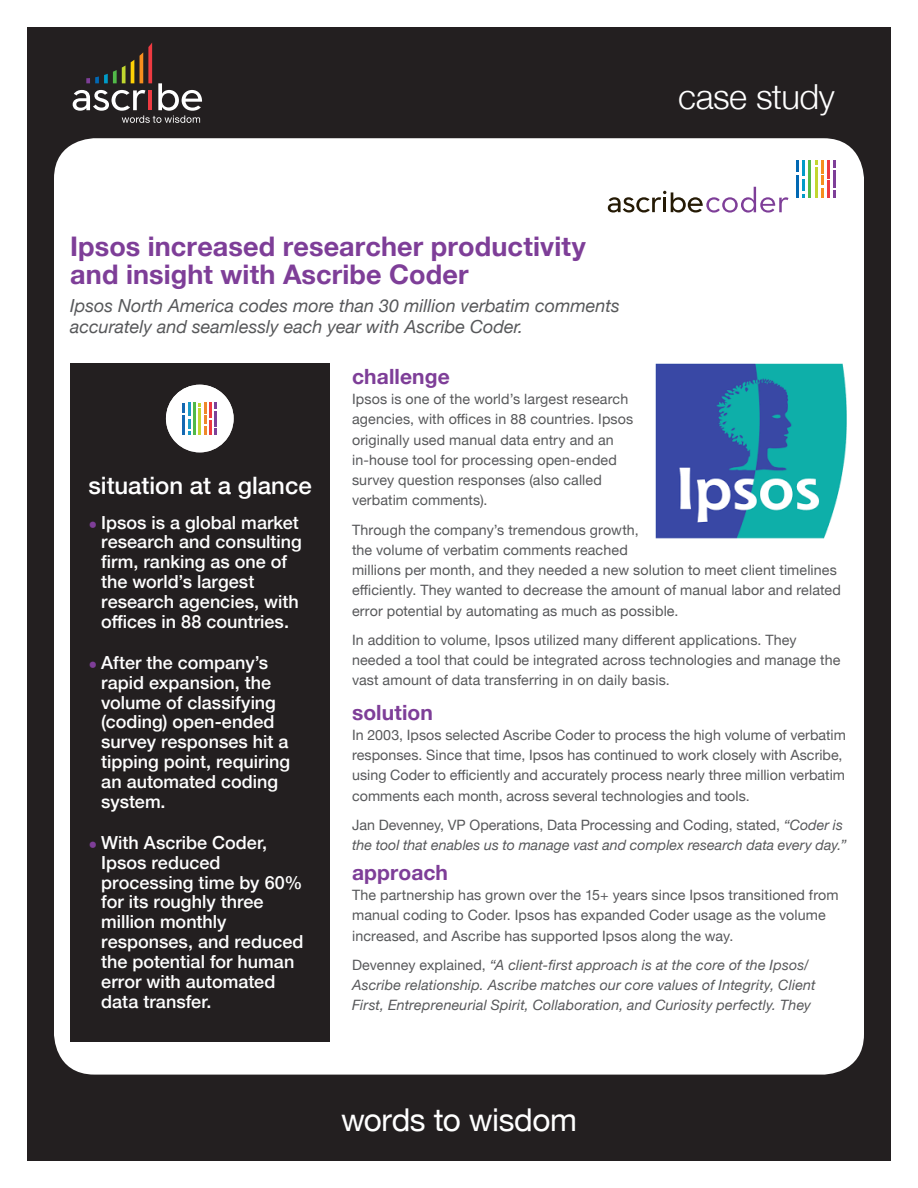
<style>
.page{position:relative;width:918px;height:1188px;background:#fff}
.page>*{position:absolute;margin:0;border:0;box-sizing:border-box;transform-origin:0 0}
.t1{font:300 34.5px "Helvetica Neue";letter-spacing:-.015em;color:#fff}
.t2{font:31.5px "Helvetica Neue";letter-spacing:-.015em;color:#fff}
.t3{font:700 27px/28.5px "Helvetica Neue";letter-spacing:.005em;color:#7e3e98}
.side_bar_header{font:500 24px "Helvetica Neue";color:#fff}
.header_body{font:700 21px "Helvetica Neue";letter-spacing:.005em;color:#7e3e98}
.t4{font:500 18px/19.8px "Helvetica Neue";color:#fff}
.t5{font:italic 18px/21.6px "Helvetica Neue";color:#57585a}
.body{font:14.25px/20.2px "Helvetica Neue";letter-spacing:.01em;color:#57585a}
.body-2{font:italic 14.25px/20.2px "Helvetica Neue";letter-spacing:.01em;color:#57585a}
.header_body-2{font:italic 14.25px/20.2px "Helvetica Neue";color:#57585a}
.s1{font-style:normal}
.s2{font-weight:700;font-size:28.5px;color:#7e3e98}
</style>
<div class="page">
<div style="left:27px;top:27px;width:864px;height:1134px;background:#231f20"></div>
<div style="left:54px;top:138px;width:810px;height:937px;background:#fff;border-radius:40px"></div>
<div style="left:70px;top:363px;width:259px;height:679px;background:#231f20"></div>
<svg style="left:73px;top:42px;width:129px;height:81px"></svg>
<svg style="left:166px;top:385px;width:68px;height:67px"></svg>
<hr style="left:209px;top:420px;width:3px;height:15px;background:#ee3a41">
<hr style="left:209px;top:403px;width:3px;height:15px;background:#ee3a41">
<svg style="left:834px;top:160px;width:2px;height:38px"></svg>
<svg style="left:796px;top:160px;width:3px;height:12px"></svg>
<hr style="left:796px;top:176px;width:3px;height:22px;background:#0168b3">
<svg style="left:802px;top:180px;width:3px;height:18px"></svg>
<hr style="left:802px;top:160px;width:3px;height:16px;background:#009bc8">
<hr style="left:809px;top:160px;width:2px;height:38px;background:#51b948">
<svg style="left:815px;top:160px;width:9px;height:38px"></svg>
<hr style="left:827px;top:180px;width:3px;height:18px;background:#ee3a41">
<hr style="left:827px;top:160px;width:3px;height:18px;background:#ee3a41">
<svg style="left:608px;top:187px;width:180px;height:26px"></svg>
<img style="left:655px;top:363px;width:191px;height:176px">
<p class="t1" style="left:678px;top:69px;width:158px">case study</p>
<p class="t3" style="left:70px;top:233px;width:517px">Ipsos increased researcher productivity and insight with Ascribe Coder</p>
<p class="t5" style="left:70px;top:296px;width:551px">Ipsos North America codes more than 30 million verbatim comments accurately and seamlessly each year with Ascribe Coder.</p>
<p class="header_body" style="left:352px;top:360px;width:99px">challenge</p>
<p class="body" style="left:352px;top:390px;width:283px">Ipsos is one of the world’s largest research agencies, with offices in 88 countries. Ipsos originally used manual data entry and an in-house tool for processing open-ended survey question responses (also called verbatim comments).</p>
<p class="body" style="left:352px;top:520px;width:490px">Through the company’s tremendous growth,<br>the volume of verbatim comments reached<br>millions per month, and they needed a new solution to meet client timelines efficiently. They wanted to decrease the amount of manual labor and related error potential by automating as much as possible.</p>
<p class="body" style="left:352px;top:630px;width:490px">In addition to volume, Ipsos utilized many different applications. They needed a tool that could be integrated across technologies and manage the vast amount of data transferring in on daily basis.</p>
<p class="header_body" style="left:352px;top:696px;width:82px">solution</p>
<p class="body" style="left:352px;top:725px;width:495px">In 2003, Ipsos selected Ascribe Coder to process the high volume of verbatim responses. Since that time, Ipsos has continued to work closely with Ascribe, using Coder to efficiently and accurately process nearly three million verbatim comments each month, across several technologies and tools.</p>
<p class="header_body-2" style="left:352px;top:815px;width:496px"><span class="s1">Jan Devenney, VP Operations, Data Processing and Coding, stated,</span> “Coder is the tool that enables us to manage vast and complex research data every day.”</p>
<p class="header_body" style="left:352px;top:856px;width:98px">approach</p>
<p class="body" style="left:352px;top:886px;width:488px">The partnership has grown over the 15+ years since Ipsos transitioned from manual coding to Coder. Ipsos has expanded Coder usage as the volume increased, and Ascribe has supported Ipsos along the way.</p>
<p class="body-2" style="left:352px;top:955px;width:465px"><span class="s1">Devenney explained,</span> “A client-first approach is at the core of the Ipsos/<br>Ascribe relationship. Ascribe matches our core values of Integrity, Client<br>First, Entrepreneurial Spirit, Collaboration, and Curiosity perfectly. They</p>
<p class="side_bar_header" style="left:88px;top:466px;width:225px">situation at a glance</p>
<p class="t4" style="left:101px;top:511px;width:202px;text-indent:-14px"><span class="s2">•</span> Ipsos is a global market research and consulting firm, ranking as one of the world’s largest research agencies, with offices in 88 countries.</p>
<p class="t4" style="left:101px;top:651px;width:190px;text-indent:-14px"><span class="s2">•</span> After the company’s rapid expansion, the volume of classifying (coding) open-ended survey responses hit a tipping point, requiring an automated coding system.</p>
<p class="t4" style="left:101px;top:831px;width:204px;text-indent:-14px"><span class="s2">•</span> With Ascribe Coder,<br>Ipsos reduced processing time by 60% for its roughly three million monthly responses, and reduced the potential for human error with automated data transfer.</p>
<p class="t2" style="left:341px;top:1097px;width:237px">words to wisdom</p>
</div>
